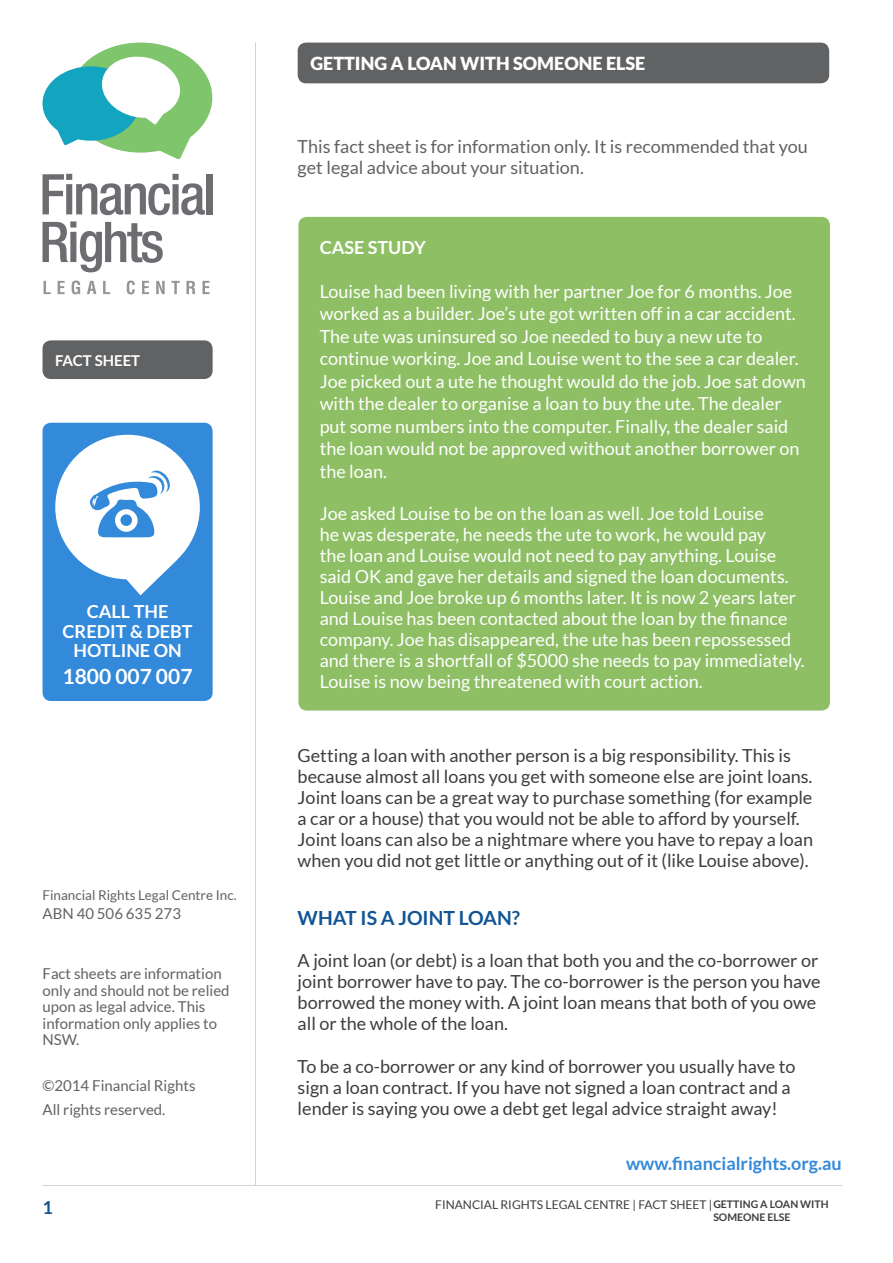
<style>
.page{position:relative;width:893px;height:1263px;background:#fff}
.page>*{position:absolute;margin:0;border:0;box-sizing:border-box;transform-origin:0 0}
.t1{font:700 21px "Lato";color:#fff}
.HEADING{font:700 19.5px "Lato";color:#125595}
.CASE_STUDY_TEXT{font:18px/22.5px "Lato";color:#fff}
.BODY_TEXT{font:18px/21px "Lato";color:#3d3d3d}
.HEADING-2{font:18px/21px "Lato";color:#616264}
.CASE_STUDY_TEXT-2{font:700 18px/19.5px "Lato";color:#fff;text-align:center}
.FACT_SHEET_TITLE{font:900 18px "Lato";color:#fff}
.t2{font:700 18px "Lato";color:#3389da}
.t3{font:700 18px "Lato";color:#125595}
.t4{font:15px/16.5px "Lato";color:#616264}
.t5{font:700 15px "Lato";color:#fff}
.t6{font:13.5px "Lato";color:#616264}
.t7{font:12px "Lato";color:#3d3d3d}
.HEADING-3{font:700 10.5px/13.5px "Lato";color:#3d3d3d}
.s1{font-weight:700}
</style>
<div class="page">
<div style="left:43px;top:340px;width:170px;height:39px;background:#616264;border-radius:9px"></div>
<svg style="left:43px;top:43px;width:169px;height:116px"></svg>
<svg style="left:43px;top:174px;width:162px;height:41px"></svg>
<div style="left:207px;top:174px;width:6px;height:40px;background:#6c6d70"></div>
<svg style="left:43px;top:221px;width:120px;height:51px"></svg>
<svg style="left:44px;top:281px;width:7px;height:13px"></svg>
<svg style="left:58px;top:281px;width:7px;height:13px"></svg>
<svg style="left:72px;top:280px;width:8px;height:14px"></svg>
<svg style="left:87px;top:281px;width:9px;height:13px"></svg>
<svg style="left:103px;top:281px;width:7px;height:13px"></svg>
<svg style="left:127px;top:280px;width:8px;height:14px"></svg>
<svg style="left:142px;top:281px;width:7px;height:13px"></svg>
<svg style="left:156px;top:281px;width:9px;height:13px"></svg>
<svg style="left:171px;top:281px;width:9px;height:13px"></svg>
<svg style="left:186px;top:281px;width:9px;height:13px"></svg>
<svg style="left:203px;top:281px;width:6px;height:13px"></svg>
<hr style="left:255px;top:43px;width:1px;height:1142px;background:#d2d2d2">
<div style="left:43px;top:423px;width:170px;height:278px;background:#3389da;border-radius:9px"></div>
<svg style="left:55px;top:435px;width:145px;height:160px"></svg>
<hr style="left:43px;top:1185px;width:799px;height:1px;background:#d2d2d2">
<div style="left:298px;top:43px;width:531px;height:40px;background:#616264;border-radius:9px"></div>
<div style="left:298px;top:217px;width:532px;height:493px;background:#8ebf65;border-radius:9px"></div>
<p class="FACT_SHEET_TITLE" style="left:310px;top:53px;width:336px">GETTING A LOAN WITH SOMEONE ELSE</p>
<p class="t5" style="left:55px;top:352px;width:86px">FACT SHEET</p>
<p class="CASE_STUDY_TEXT-2" style="left:63px;top:601px;width:131px">CALL THE<br>CREDIT &amp; DEBT<br>HOTLINE ON</p>
<p class="t1" style="left:63px;top:664px;width:131px">1800 007 007</p>
<p class="t6" style="left:43px;top:887px;width:196px">Financial Rights Legal Centre Inc.</p>
<p class="t4" style="left:43px;top:905px;width:140px">ABN 40 506 635 273</p>
<p class="t4" style="left:43px;top:965px;width:189px">Fact sheets are information only and should not be relied upon as legal advice. This information only applies to<br>NSW.</p>
<p class="t4" style="left:43px;top:1073px;width:155px;line-height:24px">©2014 Financial Rights<br>All rights reserved.</p>
<p class="HEADING-2" style="left:298px;top:136px;width:512px">This fact sheet is for information only. It is recommended that you get legal advice about your situation.</p>
<p class="CASE_STUDY_TEXT-2" style="left:320px;top:238px;width:108px">CASE STUDY</p>
<p class="CASE_STUDY_TEXT" style="left:320px;top:280px;width:488px">Louise had been living with her partner Joe for 6 months. Joe worked as a builder. Joe’s ute got written off in a car accident.<br>The ute was uninsured so Joe needed to buy a new ute to continue working. Joe and Louise went to the see a car dealer.<br>Joe picked out a ute he thought would do the job. Joe sat down with the dealer to organise a loan to buy the ute. The dealer put some numbers into the computer. Finally, the dealer said the loan would not be approved without another borrower on the loan.</p>
<p class="CASE_STUDY_TEXT" style="left:320px;top:503px;width:486px;line-height:21px">Joe asked Louise to be on the loan as well. Joe told Louise<br>he was desperate, he needs the ute to work, he would pay<br>the loan and Louise would not need to pay anything. Louise said OK and gave her details and signed the loan documents.<br>Louise and Joe broke up 6 months later. It is now 2 years later and Louise has been contacted about the loan by the finance company. Joe has disappeared, the ute has been repossessed and there is a shortfall of $5000 she needs to pay immediately.<br>Louise is now being threatened with court action.</p>
<p class="BODY_TEXT" style="left:298px;top:745px;width:517px">Getting a loan with another person is a big responsibility. This is because almost all loans you get with someone else are joint loans.<br>Joint loans can be a great way to purchase something (for example a car or a house) that you would not be able to afford by yourself.<br>Joint loans can also be a nightmare where you have to repay a loan when you did not get little or anything out of it (like Louise above).</p>
<p class="HEADING" style="left:298px;top:907px;width:224px">WHAT IS A JOINT LOAN?</p>
<p class="BODY_TEXT" style="left:298px;top:950px;width:524px">A joint loan (or debt) is a loan that both you and the co-borrower or joint borrower have to pay. The co-borrower is the person you have borrowed the money with. A joint loan means that both of you owe all or the whole of the loan.</p>
<p class="BODY_TEXT" style="left:298px;top:1055px;width:499px">To be a co-borrower or any kind of borrower you usually have to sign a loan contract. If you have not signed a loan contract and a lender is saying you owe a debt get legal advice straight away!</p>
<p class="t2" style="left:626px;top:1153px;width:217px">www.financialrights.org.au</p>
<p class="t3" style="left:43px;top:1197px;width:12px">1</p>
<p class="t7" style="left:435px;top:1197px;width:408px">FINANCIAL RIGHTS LEGAL CENTRE | FACT SHEET | <span class="s1">FINANCIAL HARDSHIP</span></p>
<p class="HEADING-3" style="left:713px;top:1197px;width:117px">GETTING A LOAN WITH<br>SOMEONE ELSE</p>
</div>
